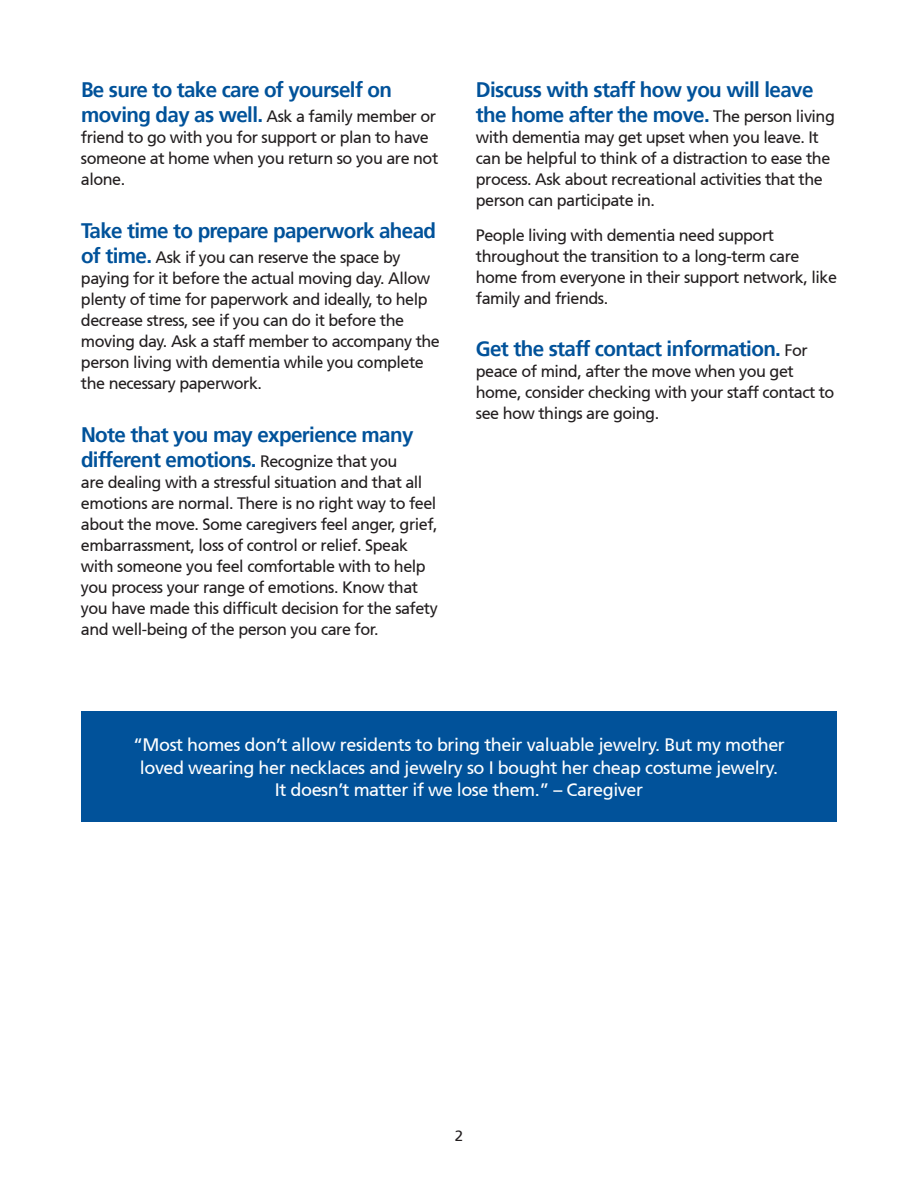
<style>
.page{position:relative;width:918px;height:1188px;background:#fff}
.page>*{position:absolute;margin:0;border:0;box-sizing:border-box;transform-origin:0 0}
.body_copy{font:700 21px/25.5px "Frutiger 65";letter-spacing:-.03em;color:#01529a}
.quote{font:18px/22.5px "Frutiger 55 Roman";letter-spacing:-.025em;color:#fff;text-align:center}
.body_copy-2{font:16.5px/21px "Frutiger 55 Roman";letter-spacing:-.03em;color:#231f20}
.body_copy-3{font:15px "Frutiger 55 Roman";color:#231f20}
.s1{font-family:"Frutiger 65";font-weight:700;font-size:21px;color:#01529a}
.s2{font-family:"Frutiger 55 Roman";font-weight:400;font-size:16.5px;color:#231f20}
</style>
<div class="page">
<div style="left:81px;top:712px;width:756px;height:110px;background:#01529a"></div>
<p class="body_copy" style="left:81px;top:77px;width:313px">Be sure to take care of yourself on</p>
<p class="body_copy-2" style="left:81px;top:106px;width:359px"><span class="s1">moving day as well.</span> Ask a family member or friend to go with you for support or plan to have someone at home when you return so you are not alone.</p>
<p class="body_copy" style="left:81px;top:218px;width:357px">Take time to prepare paperwork ahead</p>
<p class="body_copy-2" style="left:81px;top:247px;width:360px"><span class="s1">of time.</span> Ask if you can reserve the space by paying for it before the actual moving day. Allow plenty of time for paperwork and ideally, to help decrease stress, see if you can do it before the moving day. Ask a staff member to accompany the person living with dementia while you complete the necessary paperwork.</p>
<p class="body_copy" style="left:81px;top:422px;width:334px">Note that you may experience many different emotions. <span class="s2">Recognize that you</span></p>
<p class="body_copy-2" style="left:81px;top:472px;width:358px">are dealing with a stressful situation and that all emotions are normal. There is no right way to feel about the move. Some caregivers feel anger, grief, embarrassment, loss of control or relief. Speak with someone you feel comfortable with to help you process your range of emotions. Know that you have made this difficult decision for the safety and well-being of the person you care for.</p>
<p class="body_copy" style="left:476px;top:77px;width:361px">Discuss with staff how you will leave the home after the move. <span class="s2">The person living</span></p>
<p class="body_copy-2" style="left:476px;top:127px;width:356px">with dementia may get upset when you leave. It can be helpful to think of a distraction to ease the process. Ask about recreational activities that the person can participate in.</p>
<p class="body_copy-2" style="left:476px;top:225px;width:363px">People living with dementia need support throughout the transition to a long-term care home from everyone in their support network, like family and friends.</p>
<p class="body_copy" style="left:476px;top:336px;width:333px">Get the staff contact information. <span class="s2">For</span></p>
<p class="body_copy-2" style="left:476px;top:361px;width:360px">peace of mind, after the move when you get home, consider checking with your staff contact to see how things are going.</p>
<p class="quote" style="left:133px;top:734px;width:653px">“Most homes don’t allow residents to bring their valuable jewelry. But my mother loved wearing her necklaces and jewelry so I bought her cheap costume jewelry.<br>It doesn’t matter if we lose them.” – Caregiver</p>
<p class="body_copy-3" style="left:455px;top:1127px;width:10px">2</p>
</div>
